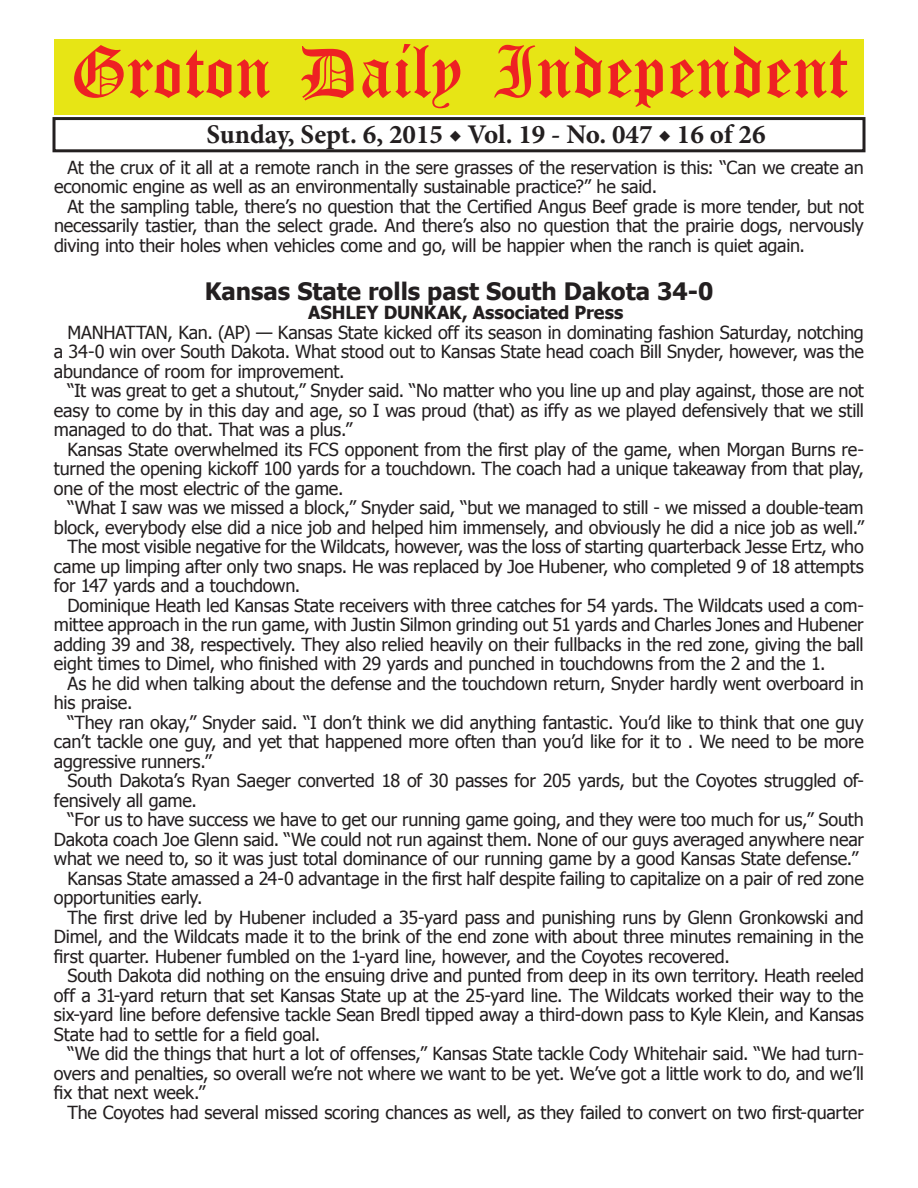
<style>
.page{position:relative;width:918px;height:1188px;background:#fff}
.page>*{position:absolute;margin:0;border:0;box-sizing:border-box;transform-origin:0 0}
.t1{font:54px "Old English Five";color:#ee2123}
.t2{font:700 27px "Minion Pro";color:#231f20}
.t3{font:700 24px "Tahoma";color:#231f20}
.t4{font:18px/19.5px "Tahoma";letter-spacing:-.015em;color:#231f20;text-align:justify}
.t5{font:700 18px "Tahoma";letter-spacing:-.005em;color:#231f20}
</style>
<div class="page">
<div style="left:52px;top:117px;width:814px;height:35px;border:3px solid #231f20"></div>
<div style="left:54px;top:40px;width:810px;height:75px;background:#e7e515"></div>
<h1 class="t1" style="left:70px;top:47px;width:779px">Groton Daily Independent</h1>
<h2 class="t2" style="left:206px;top:116px;width:561px">Sunday, Sept. 6, 2015 ◆ Vol. 19 - No. 047 ◆ 16 of 26</h2>
<p class="t4" style="left:54px;top:156px;width:811px;text-indent:14px">At the crux of it all at a remote ranch in the sere grasses of the reservation is this: “Can we create an economic engine as well as an environmentally sustainable practice?” he said.</p>
<p class="t4" style="left:54px;top:195px;width:811px;text-indent:14px">At the sampling table, there’s no question that the Certified Angus Beef grade is more tender, but not necessarily tastier, than the select grade. And there’s also no question that the prairie dogs, nervously diving into their holes when vehicles come and go, will be happier when the ranch is quiet again.</p>
<h3 class="t3" style="left:205px;top:274px;width:510px">Kansas State rolls past South Dakota 34-0</h3>
<p class="t5" style="left:308px;top:300px;width:317px">ASHLEY DUNKAK, Associated Press</p>
<p class="t4" style="left:54px;top:322px;width:811px;text-indent:14px">MANHATTAN, Kan. (AP) — Kansas State kicked off its season in dominating fashion Saturday, notching a 34-0 win over South Dakota. What stood out to Kansas State head coach Bill Snyder, however, was the abundance of room for improvement.</p>
<p class="t4" style="left:54px;top:380px;width:811px;text-indent:14px">“It was great to get a shutout,” Snyder said. “No matter who you line up and play against, those are not easy to come by in this day and age, so I was proud (that) as iffy as we played defensively that we still managed to do that. That was a plus.”</p>
<p class="t4" style="left:54px;top:439px;width:812px;text-indent:14px">Kansas State overwhelmed its FCS opponent from the first play of the game, when Morgan Burns re&shy;turned the opening kickoff 100 yards for a touchdown. The coach had a unique takeaway from that play, one of the most electric of the game.</p>
<p class="t4" style="left:67px;top:497px;width:798px">“What I saw was we missed a block,” Snyder said, “but we managed to still - we missed a double-team</p>
<p class="t4" style="left:54px;top:517px;width:812px">block, everybody else did a nice job and helped him immensely, and obviously he did a nice job as well.”</p>
<p class="t4" style="left:67px;top:536px;width:798px">The most visible negative for the Wildcats, however, was the loss of starting quarterback Jesse Ertz, who</p>
<p class="t4" style="left:54px;top:556px;width:811px">came up limping after only two snaps. He was replaced by Joe Hubener, who completed 9 of 18 attempts</p>
<p class="t4" style="left:54px;top:575px;width:248px">for 147 yards and a touchdown.</p>
<p class="t4" style="left:67px;top:595px;width:798px">Dominique Heath led Kansas State receivers with three catches for 54 yards. The Wildcats used a com-</p>
<p class="t4" style="left:54px;top:614px;width:811px">mittee approach in the run game, with Justin Silmon grinding out 51 yards and Charles Jones and Hubener</p>
<p class="t4" style="left:54px;top:634px;width:811px">adding 39 and 38, respectively. They also relied heavily on their fullbacks in the red zone, giving the ball</p>
<p class="t4" style="left:54px;top:653px;width:773px">eight times to Dimel, who finished with 29 yards and punched in touchdowns from the 2 and the 1.</p>
<p class="t4" style="left:67px;top:673px;width:798px">As he did when talking about the defense and the touchdown return, Snyder hardly went overboard in</p>
<p class="t4" style="left:54px;top:692px;width:80px">his praise.</p>
<p class="t4" style="left:67px;top:712px;width:798px">“They ran okay,” Snyder said. “I don’t think we did anything fantastic. You’d like to think that one guy</p>
<p class="t4" style="left:54px;top:731px;width:811px">can’t tackle one guy, and yet that happened more often than you’d like for it to . We need to be more</p>
<p class="t4" style="left:54px;top:751px;width:159px">aggressive runners.”</p>
<p class="t4" style="left:67px;top:770px;width:798px">South Dakota’s Ryan Saeger converted 18 of 30 passes for 205 yards, but the Coyotes struggled of-</p>
<p class="t4" style="left:54px;top:790px;width:145px">fensively all game.</p>
<p class="t4" style="left:67px;top:809px;width:798px">“For us to have success we have to get our running game going, and they were too much for us,” South</p>
<p class="t4" style="left:54px;top:829px;width:811px">Dakota coach Joe Glenn said. “We could not run against them. None of our guys averaged anywhere near</p>
<p class="t4" style="left:54px;top:848px;width:806px">what we need to, so it was just total dominance of our running game by a good Kansas State defense.”</p>
<p class="t4" style="left:67px;top:868px;width:798px">Kansas State amassed a 24-0 advantage in the first half despite failing to capitalize on a pair of red zone</p>
<p class="t4" style="left:54px;top:887px;width:150px">opportunities early.</p>
<p class="t4" style="left:67px;top:907px;width:798px">The first drive led by Hubener included a 35-yard pass and punishing runs by Glenn Gronkowski and</p>
<p class="t4" style="left:54px;top:926px;width:811px">Dimel, and the Wildcats made it to the brink of the end zone with about three minutes remaining in the</p>
<p class="t4" style="left:54px;top:946px;width:677px">first quarter. Hubener fumbled on the 1-yard line, however, and the Coyotes recovered.</p>
<p class="t4" style="left:67px;top:965px;width:798px">South Dakota did nothing on the ensuing drive and punted from deep in its own territory. Heath reeled</p>
<p class="t4" style="left:54px;top:985px;width:811px">off a 31-yard return that set Kansas State up at the 25-yard line. The Wildcats worked their way to the</p>
<p class="t4" style="left:54px;top:1004px;width:811px">six-yard line before defensive tackle Sean Bredl tipped away a third-down pass to Kyle Klein, and Kansas</p>
<p class="t4" style="left:54px;top:1024px;width:268px">State had to settle for a field goal.</p>
<p class="t4" style="left:67px;top:1043px;width:798px">“We did the things that hurt a lot of offenses,” Kansas State tackle Cody Whitehair said. “We had turn-</p>
<p class="t4" style="left:54px;top:1063px;width:811px">overs and penalties, so overall we’re not where we want to be yet. We’ve got a little work to do, and we’ll</p>
<p class="t4" style="left:54px;top:1082px;width:153px">fix that next week.”</p>
<p class="t4" style="left:67px;top:1102px;width:798px">The Coyotes had several missed scoring chances as well, as they failed to convert on two first-quarter</p>
</div>
